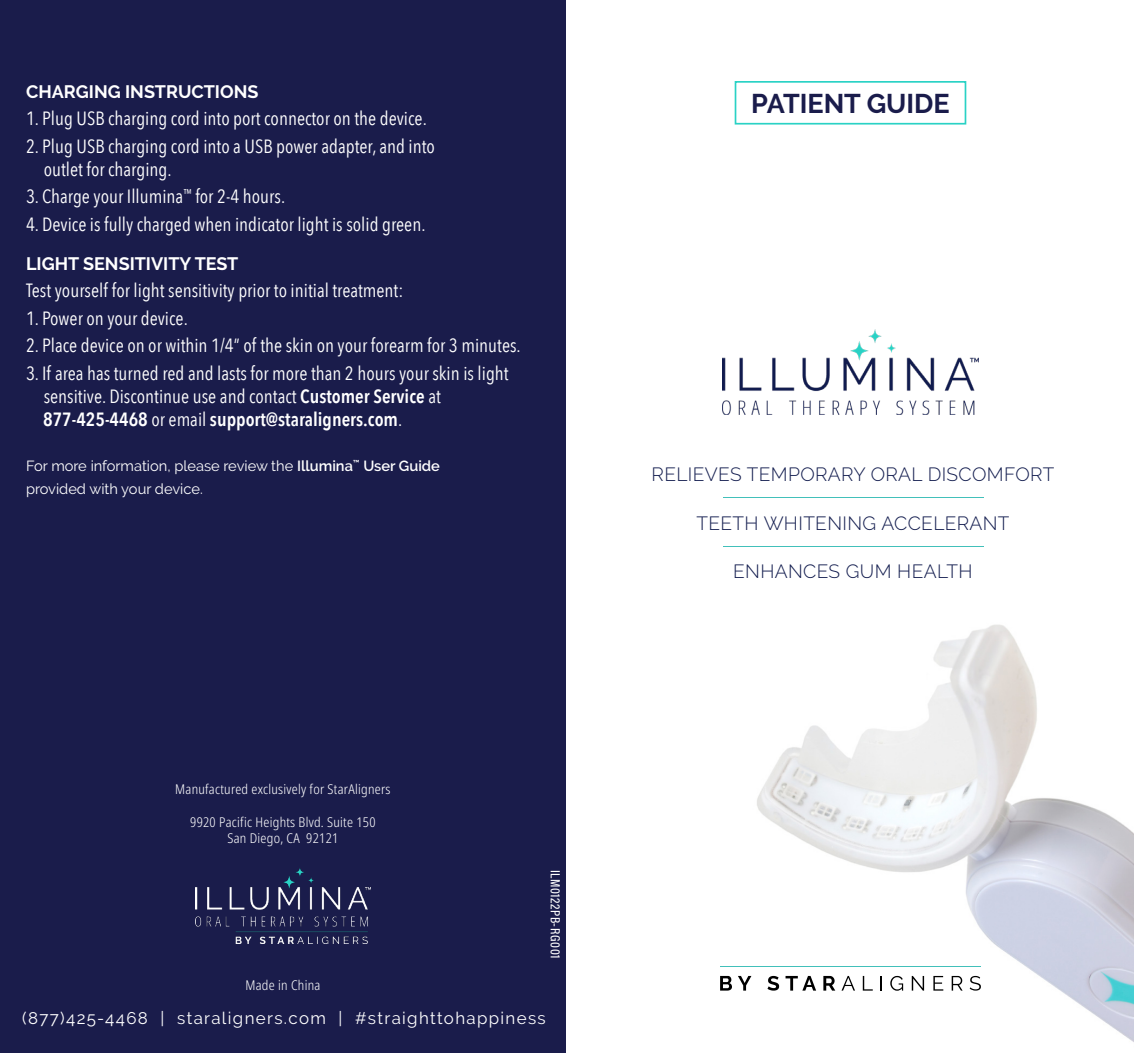
<style>
.page{position:relative;width:1134px;height:1053px;background:#fff}
.page>*{position:absolute;margin:0;border:0;box-sizing:border-box;transform-origin:0 0}
.t1{font:700 27px "Raleway";color:#1a1c4b}
.t2{font:19.12px/22.9px "Avenir Next Condensed";color:#fff}
.t3{font:300 19.12px "Raleway";letter-spacing:.02em;color:#121c4e}
.t4{font:700 18px "Raleway";color:#fff}
.t5{font:16.88px "Raleway";letter-spacing:.08em;color:#fff}
.t6{font:14.62px/22.9px "Raleway";color:#fff}
.t7{font:300 condensed 13.5px "Noto Sans";letter-spacing:.02em;color:#fff}
.t8{font:13.5px "Acumin Variable Concept";letter-spacing:.035em;color:#fff}
.s1{font-weight:600}
</style>
<div class="page">
<img style="left:738px;top:624px;width:396px;height:418px">
<div style="left:735px;top:81px;width:231px;height:44px;border:2px solid #2ad2c5"></div>
<img style="left:722px;top:330px;width:257px;height:85px">
<hr style="left:720px;top:966px;width:261px;height:1px;background:#42c0ba">
<svg style="left:720px;top:976px;width:12px;height:15px"></svg>
<svg style="left:738px;top:976px;width:13px;height:15px"></svg>
<svg style="left:767px;top:976px;width:12px;height:15px"></svg>
<svg style="left:786px;top:976px;width:30px;height:15px"></svg>
<svg style="left:823px;top:976px;width:12px;height:15px"></svg>
<svg style="left:842px;top:976px;width:13px;height:15px"></svg>
<svg style="left:863px;top:976px;width:10px;height:15px"></svg>
<svg style="left:881px;top:976px;width:1px;height:15px"></svg>
<svg style="left:890px;top:976px;width:13px;height:15px"></svg>
<svg style="left:912px;top:976px;width:12px;height:15px"></svg>
<svg style="left:933px;top:976px;width:10px;height:15px"></svg>
<svg style="left:952px;top:976px;width:11px;height:15px"></svg>
<svg style="left:970px;top:976px;width:11px;height:15px"></svg>
<div style="left:0;top:0;width:566px;height:1053px;background:#1a1c4b"></div>
<img style="left:196px;top:868px;width:174px;height:75px">
<hr style="left:723px;top:546px;width:261px;height:1px;background:#42c0ba">
<hr style="left:723px;top:497px;width:261px;height:1px;background:#42c0ba">
<p class="t4" style="left:26px;top:81px;width:234px">CHARGING INSTRUCTIONS</p>
<p class="t2" style="left:26px;top:106px;width:402px">1. Plug USB charging cord into port connector on the device.</p>
<p class="t2" style="left:26px;top:134px;width:411px">2. Plug USB charging cord into a USB power adapter, and into</p>
<p class="t2" style="left:44px;top:157px;width:129px">outlet for charging.</p>
<p class="t2" style="left:26px;top:184px;width:261px">3. Charge your Illumina<sup>™</sup> for 2-4 hours.</p>
<p class="t2" style="left:26px;top:212px;width:401px">4. Device is fully charged when indicator light is solid green.</p>
<p class="t4" style="left:26px;top:253px;width:214px">LIGHT SENSITIVITY TEST</p>
<p class="t2" style="left:26px;top:278px;width:379px">Test yourself for light sensitivity prior to initial treatment:</p>
<p class="t2" style="left:26px;top:306px;width:163px">1. Power on your device.</p>
<p class="t2" style="left:26px;top:333px;width:496px">2. Place device on or within 1/4” of the skin on your forearm for 3 minutes.</p>
<p class="t2" style="left:43px;top:361px;width:467px;text-indent:-17px">3. If area has turned red and lasts for more than 2 hours your skin is light sensitive. Discontinue use and contact <span class="s1">Customer Service</span> at<br><span class="s1">877-425-4468</span> or email <span class="s1">support@staraligners.com</span>.</p>
<p class="t6" style="left:26px;top:454px;width:415px">For more information, please review the <span class="s1">Illumina</span><sup>™</sup> <span class="s1">User Guide </span>provided with your device.</p>
<p class="t7" style="left:175px;top:780px;width:217px">Manufactured exclusively for StarAligners</p>
<p class="t7" style="left:190px;top:812px;width:187px">9920 Pacific Heights Blvd. Suite 150</p>
<p class="t7" style="left:228px;top:829px;width:112px">San Diego, CA 92121</p>
<p class="t7" style="left:246px;top:976px;width:76px">Made in China</p>
<p class="t8" style="left:565px;top:870px;width:90px;rotate:90deg">ILM0122PB-RG001</p>
<p class="t5" style="left:22px;top:1008px;width:525px">(877)425-4468 | staraligners.com | #straighttohappiness</p>
<p class="t1" style="left:751px;top:88px;width:200px">PATIENT GUIDE</p>
<p class="t3" style="left:652px;top:463px;width:404px">RELIEVES TEMPORARY ORAL DISCOMFORT</p>
<p class="t3" style="left:696px;top:512px;width:315px">TEETH WHITENING ACCELERANT</p>
<p class="t3" style="left:733px;top:560px;width:241px">ENHANCES GUM HEALTH</p>
</div>
